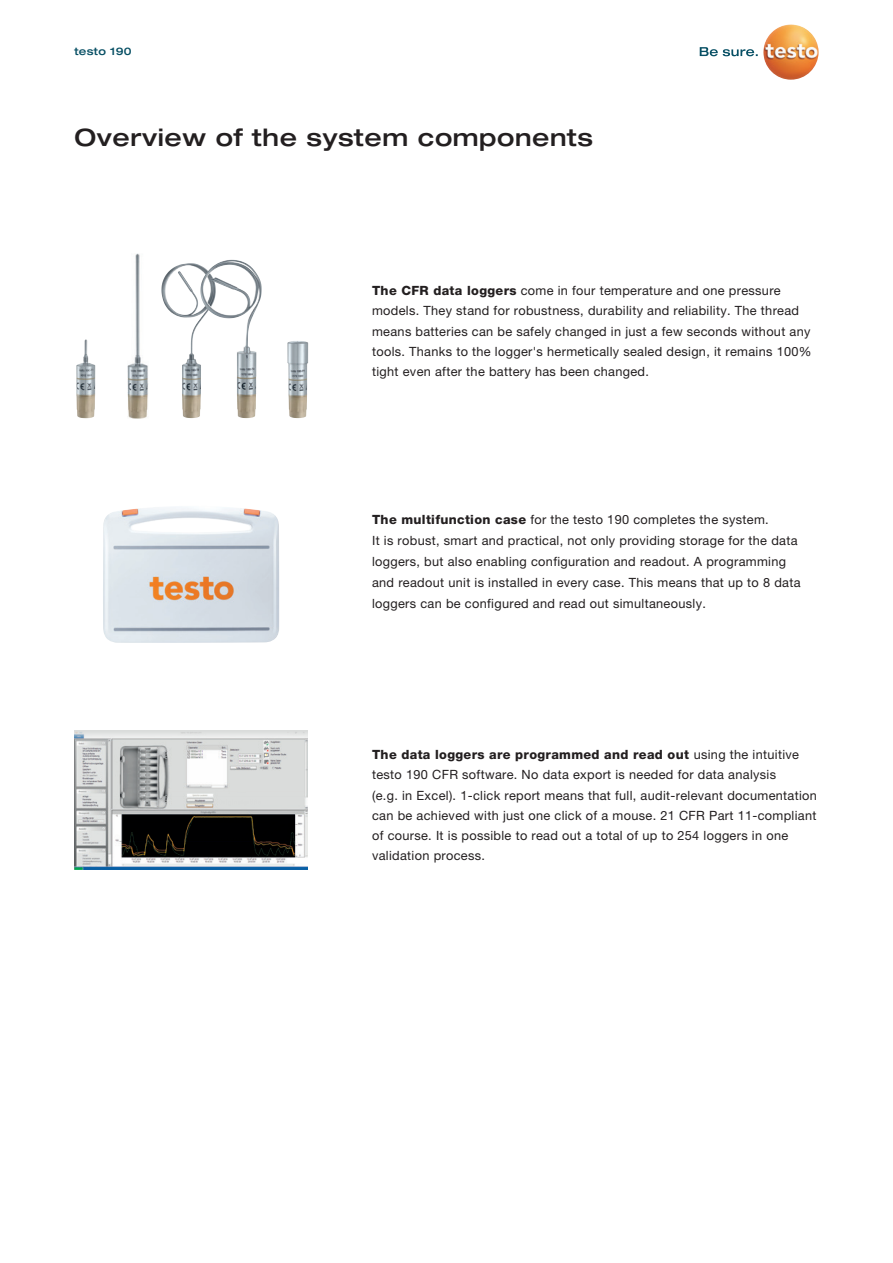
<style>
.page{position:relative;width:893px;height:1263px;background:#fff}
.page>*{position:absolute;margin:0;border:0;box-sizing:border-box;transform-origin:0 0}
.t1{font:500 expanded 24px "Helvetica Neue LTW1 G";letter-spacing:.025em;color:#231f20}
.t2{font:12.75px/20.2px "Helvetica Neue LTW1 G";letter-spacing:.025em;color:#231f20}
.t3{font:500 expanded 10.5px "Helvetica Neue LTW1 G";letter-spacing:.025em;color:#074f64}
.s1{font-weight:800}
</style>
<div class="page">
<svg style="left:700px;top:47px;width:58px;height:9px"></svg>
<img style="left:763px;top:24px;width:56px;height:56px;border-radius:28px">
<img style="left:103px;top:507px;width:176px;height:136px">
<img style="left:83px;top:339px;width:3px;height:22px">
<img style="left:127px;top:253px;width:21px;height:165px">
<img style="left:174px;top:263px;width:16px;height:5px">
<img style="left:217px;top:260px;width:14px;height:4px">
<img style="left:287px;top:341px;width:12px;height:69px">
<svg style="left:74px;top:730px;width:234px;height:139px;background:#9d9fa0"></svg>
<p class="t3" style="left:74px;top:44px;width:59px">testo 190</p>
<h1 class="t1" style="left:74px;top:122px;width:520px">Overview of the system components</h1>
<p class="t2" style="left:372px;top:280px;width:441px"><span class="s1">The CFR data loggers</span> come in four temperature and one pressure models. They stand for robustness, durability and reliability. The thread means batteries can be safely changed in just a few seconds without any tools. Thanks to the logger's hermetically sealed design, it remains 100% tight even after the battery has been changed.</p>
<p class="t2" style="left:372px;top:508px;width:430px;line-height:21px"><span class="s1">The multifunction case</span> for the testo 190 completes the system.<br>It is robust, smart and practical, not only providing storage for the data loggers, but also enabling configuration and readout. A programming and readout unit is installed in every case. This means that up to 8 data loggers can be configured and read out simultaneously.</p>
<p class="t2" style="left:372px;top:744px;width:446px"><span class="s1">The data loggers are programmed and read out</span> using the intuitive testo 190 CFR software. No data export is needed for data analysis<br>(e.g. in Excel). 1-click report means that full, audit-relevant documentation can be achieved with just one click of a mouse. 21 CFR Part 11-compliant of course. It is possible to read out a total of up to 254 loggers in one validation process.</p>
</div>
